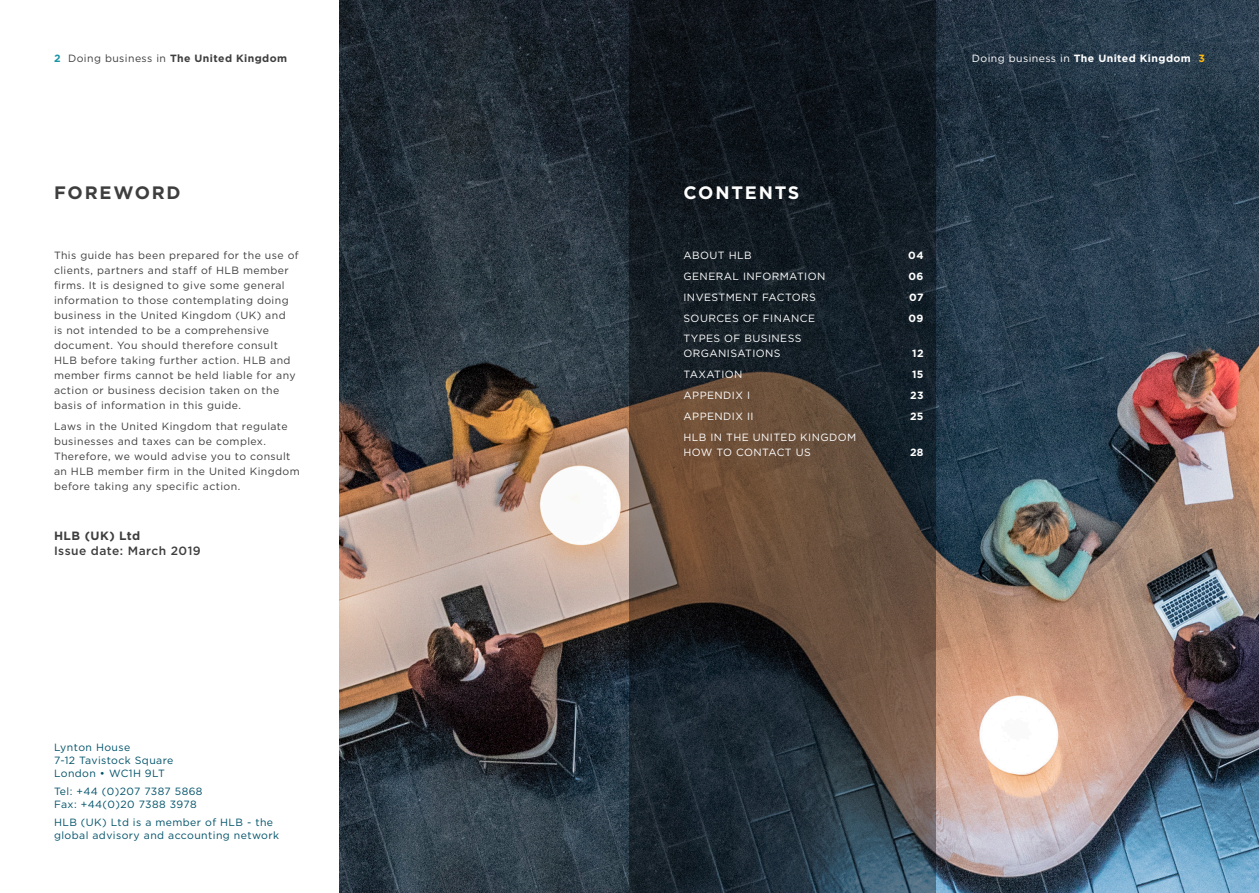
<style>
.page{position:relative;width:1259px;height:893px;background:#fff}
.page>*{position:absolute;margin:0;border:0;box-sizing:border-box;transform-origin:0 0}
.Main_head_-_Dark_Gre{font:700 18px "Gotham";letter-spacing:.1em;color:#3e3e3f}
.Main_head_-_Dark_Gre-2{font:700 18px "Gotham";letter-spacing:.1em;color:#fff}
.Sub_heading_grey{font:500 12px/15px "Gotham";letter-spacing:.04em;color:#3e3e3f}
.Body_Copy_-_Dark_gre{font:10.5px/15px "Gotham";letter-spacing:.04em;color:#3e3e3f}
.Body_Copy_-_Dark_gre-2{font:10.5px/15px "Gotham";letter-spacing:.04em;color:#fff}
.t1{font:10.5px/12.6px "Gotham";letter-spacing:.04em;color:#005269}
.Body_Copy_-_Dark_gre-3{font:700 10.5px "Gotham";letter-spacing:.04em;color:#fff}
.t2{font:700 10.5px "Gotham";letter-spacing:.04em;color:#3e3e3f}
.s1{color:#1a96a5}
.s2{font-weight:400}
.s3{font-weight:700}
.s4{color:#fcb814}
</style>
<div class="page">
<img style="left:339px;top:0;width:920px;height:893px">
<svg style="left:629px;top:0;width:306px;height:893px;background:#302f2f"></svg>
<p class="t2" style="left:54px;top:52px;width:235px"><span class="s1">2</span> <span class="s2">Doing business in</span> The United Kingdom</p>
<p class="Main_head_-_Dark_Gre" style="left:54px;top:181px;width:128px">FOREWORD</p>
<p class="Main_head_-_Dark_Gre-2" style="left:683px;top:181px;width:117px">CONTENTS</p>
<p class="Body_Copy_-_Dark_gre" style="left:54px;top:247px;width:246px">This guide has been prepared for the use of clients, partners and staff of HLB member firms. It is designed to give some general information to those contemplating doing business in the United Kingdom (UK) and<br>is not intended to be a comprehensive document. You should therefore consult HLB before taking further action. HLB and member firms cannot be held liable for any action or business decision taken on the basis of information in this guide.</p>
<p class="Body_Copy_-_Dark_gre" style="left:54px;top:418px;width:247px">Laws in the United Kingdom that regulate businesses and taxes can be complex.<br>Therefore, we would advise you to consult an HLB member firm in the United Kingdom before taking any specific action.</p>
<p class="Sub_heading_grey" style="left:54px;top:528px;width:148px"><span class="s3">HLB (UK) Ltd<br></span>Issue date: March 2019</p>
<p class="Body_Copy_-_Dark_gre-2" style="left:683px;top:247px;width:70px">ABOUT HLB</p>
<p class="Body_Copy_-_Dark_gre-3" style="left:908px;top:248px;width:17px">04</p>
<p class="Body_Copy_-_Dark_gre-2" style="left:683px;top:268px;width:143px">GENERAL INFORMATION</p>
<p class="Body_Copy_-_Dark_gre-3" style="left:908px;top:269px;width:17px">06</p>
<p class="Body_Copy_-_Dark_gre-2" style="left:683px;top:289px;width:134px">INVESTMENT FACTORS</p>
<p class="Body_Copy_-_Dark_gre-3" style="left:909px;top:290px;width:16px">07</p>
<p class="Body_Copy_-_Dark_gre-2" style="left:683px;top:310px;width:133px">SOURCES OF FINANCE</p>
<p class="Body_Copy_-_Dark_gre-3" style="left:908px;top:311px;width:17px">09</p>
<p class="Body_Copy_-_Dark_gre-2" style="left:683px;top:331px;width:119px">TYPES OF BUSINESS<br>ORGANISATIONS</p>
<p class="Body_Copy_-_Dark_gre-3" style="left:912px;top:347px;width:13px">12</p>
<p class="Body_Copy_-_Dark_gre-2" style="left:683px;top:367px;width:61px">TAXATION</p>
<p class="Body_Copy_-_Dark_gre-3" style="left:912px;top:368px;width:13px">15</p>
<p class="Body_Copy_-_Dark_gre-2" style="left:683px;top:388px;width:68px">APPENDIX I</p>
<p class="Body_Copy_-_Dark_gre-3" style="left:910px;top:389px;width:15px">23</p>
<p class="Body_Copy_-_Dark_gre-2" style="left:683px;top:409px;width:71px">APPENDIX II</p>
<p class="Body_Copy_-_Dark_gre-3" style="left:910px;top:410px;width:15px">25</p>
<p class="Body_Copy_-_Dark_gre-2" style="left:683px;top:430px;width:174px">HLB IN THE UNITED KINGDOM<br>HOW TO CONTACT US</p>
<p class="Body_Copy_-_Dark_gre-3" style="left:910px;top:446px;width:15px">28</p>
<p class="Body_Copy_-_Dark_gre-3" style="left:972px;top:52px;width:235px"><span class="s2">Doing business in</span> The United Kingdom <span class="s4">3</span></p>
<p class="t1" style="left:54px;top:741px;width:121px">Lynton House<br>7-12 Tavistock Square<br>London • WC1H 9LT</p>
<p class="t1" style="left:54px;top:785px;width:150px">Tel: +44 (0)207 7387 5868<br>Fax: +44(0)20 7388 3978</p>
<p class="t1" style="left:54px;top:816px;width:227px">HLB (UK) Ltd is a member of HLB - the global advisory and accounting network</p>
</div>
